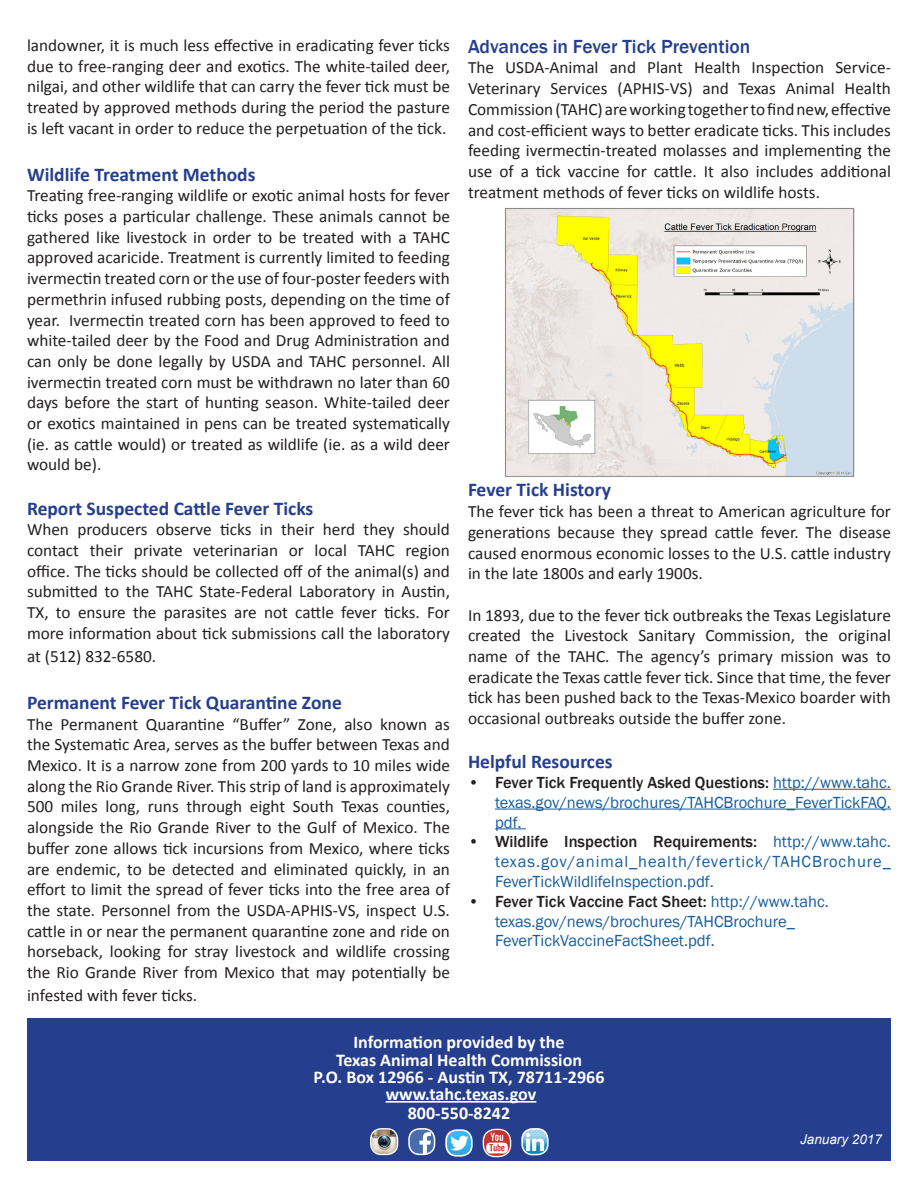
<style>
.page{position:relative;width:918px;height:1188px;background:#fff}
.page>*{position:absolute;margin:0;border:0;box-sizing:border-box;transform-origin:0 0}
.t1{font:700 19.5px "Calibri";color:#253f8e}
.t2{font:500 19.5px "Franklin Gothic";color:#253f8e}
.t3{font:700 18px "Calibri";color:#fff}
.t4{font:17.25px/20.7px "Calibri";color:#231f20;text-align:justify}
.t5{font:16.5px/19.8px "Franklin Gothic";color:#175d9e;text-align:justify}
.t6{font:italic 13.5px "Arial";color:#fff}
.s1{font-weight:500;color:#231f20}
</style>
<div class="page">
<div style="left:27px;top:1019px;width:864px;height:142px;background:#253f8e"></div>
<hr style="left:386px;top:1101px;width:150px;height:2px;background:#fff">
<hr style="left:773px;top:789px;width:118px;height:1px;background:#175d9e">
<hr style="left:495px;top:809px;width:396px;height:1px;background:#175d9e">
<hr style="left:495px;top:828px;width:31px;height:1px;background:#175d9e">
<img style="left:483px;top:1129px;width:28px;height:28px">
<div style="left:483px;top:1129px;width:28px;height:28px;border:1px solid #fff;border-radius:12px"></div>
<img style="left:448px;top:1132px;width:22px;height:22px">
<div style="left:445px;top:1129px;width:28px;height:28px;border:2px solid #fff;border-radius:10px"></div>
<img style="left:523px;top:1131px;width:24px;height:24px">
<div style="left:521px;top:1128px;width:28px;height:27px;border:2px solid #fff;border-radius:10px"></div>
<img style="left:372px;top:1129px;width:26px;height:25px">
<div style="left:370px;top:1128px;width:28px;height:27px;border:1px solid #fff;border-radius:10px"></div>
<img style="left:410px;top:1129px;width:25px;height:25px">
<div style="left:408px;top:1128px;width:27px;height:27px;border:2px solid #fff;border-radius:10px"></div>
<img style="left:505px;top:208px;width:350px;height:269px">
<p class="t4" style="left:27px;top:35px;width:425px">landowner, it is much less effective in eradicating fever ticks due to free-ranging deer and exotics. The white-tailed deer, nilgai, and other wildlife that can carry the fever tick must be treated by approved methods during the period the pasture is left vacant in order to reduce the perpetuation of the tick.</p>
<p class="t1" style="left:27px;top:162px;width:230px">Wildlife Treatment Methods</p>
<p class="t4" style="left:27px;top:185px;width:425px">Treating free-ranging wildlife or exotic animal hosts for fever ticks poses a particular challenge. These animals cannot be gathered like livestock in order to be treated with a TAHC approved acaricide. Treatment is currently limited to feeding ivermectin treated corn or the use of four-poster feeders with permethrin infused rubbing posts, depending on the time of year. Ivermectin treated corn has been approved to feed to white-tailed deer by the Food and Drug Administration and can only be done legally by USDA and TAHC personnel. All ivermectin treated corn must be withdrawn no later than 60 days before the start of hunting season. White-tailed deer or exotics maintained in pens can be treated systematically (ie. as cattle would) or treated as wildlife (ie. as a wild deer would be).</p>
<p class="t1" style="left:27px;top:496px;width:288px">Report Suspected Cattle Fever Ticks</p>
<p class="t4" style="left:27px;top:519px;width:425px">When producers observe ticks in their herd they should contact their private veterinarian or local TAHC region office. The ticks should be collected off of the animal(s) and submitted to the TAHC State-Federal Laboratory in Austin, TX, to ensure the parasites are not cattle fever ticks. For more information about tick submissions call the laboratory</p>
<p class="t4" style="left:27px;top:646px;width:131px">at (512) 832-6580.</p>
<p class="t1" style="left:27px;top:690px;width:316px">Permanent Fever Tick Quarantine Zone</p>
<p class="t4" style="left:27px;top:714px;width:425px">The Permanent Quarantine “Buffer” Zone, also known as the Systematic Area, serves as the buffer between Texas and Mexico. It is a narrow zone from 200 yards to 10 miles wide along the Rio Grande River. This strip of land is approximately 500 miles long, runs through eight South Texas counties, alongside the Rio Grande River to the Gulf of Mexico. The buffer zone allows tick incursions from Mexico, where ticks are endemic, to be detected and eliminated quickly, in an effort to limit the spread of fever ticks into the free area of the state. Personnel from the USDA-APHIS-VS, inspect U.S. cattle in or near the permanent quarantine zone and ride on horseback, looking for stray livestock and wildlife crossing the Rio Grande River from Mexico that may potentially be</p>
<p class="t4" style="left:27px;top:985px;width:172px">infested with fever ticks.</p>
<p class="t2" style="left:468px;top:34px;width:284px">Advances in Fever Tick Prevention</p>
<p class="t4" style="left:468px;top:57px;width:425px">The USDA-Animal and Plant Health Inspection Service-Veterinary Services (APHIS-VS) and Texas Animal Health Commission (TAHC) are working together to find new, effective and cost-efficient ways to better eradicate ticks. This includes feeding ivermectin-treated molasses and implementing the use of a tick vaccine for cattle. It also includes additional treatment methods of fever ticks on wildlife hosts.</p>
<p class="t1" style="left:468px;top:477px;width:144px">Fever Tick History</p>
<p class="t4" style="left:468px;top:501px;width:425px">The fever tick has been a threat to American agriculture for generations because they spread cattle fever. The disease caused enormous economic losses to the U.S. cattle industry in the late 1800s and early 1900s.</p>
<p class="t4" style="left:468px;top:605px;width:425px">In 1893, due to the fever tick outbreaks the Texas Legislature created the Livestock Sanitary Commission, the original name of the TAHC. The agency’s primary mission was to eradicate the Texas cattle fever tick. Since that time, the fever tick has been pushed back to the Texas-Mexico boarder with occasional outbreaks outside the buffer zone.</p>
<p class="t1" style="left:468px;top:749px;width:146px">Helpful Resources</p>
<p class="t5" style="left:495px;top:773px;width:398px;text-indent:-27px"><span class="s1">• Fever Tick Frequently Asked Questions:</span> http://www.tahc. texas.gov/news/brochures/TAHCBrochure_FeverTickFAQ. pdf.</p>
<p class="t5" style="left:495px;top:832px;width:398px;text-indent:-27px"><span class="s1">• Wildlife Inspection Requirements:</span> http://www.tahc. texas.gov/animal_health/fevertick/TAHCBrochure_ FeverTickWildlifeInspection.pdf.</p>
<p class="t5" style="left:495px;top:892px;width:335px;text-align:left;text-indent:-27px"><span class="s1">• Fever Tick Vaccine Fact Sheet:</span> http://www.tahc. texas.gov/news/brochures/TAHCBrochure_<br>FeverTickVaccineFactSheet.pdf.</p>
<p class="t3" style="left:353px;top:1031px;width:213px">Information provided by the</p>
<p class="t3" style="left:336px;top:1049px;width:248px">Texas Animal Health Commission</p>
<p class="t3" style="left:314px;top:1066px;width:292px">P.O. Box 12966 - Austin TX, 78711-2966</p>
<p class="t3" style="left:386px;top:1083px;width:152px">www.tahc.texas.gov</p>
<p class="t3" style="left:408px;top:1102px;width:104px">800-550-8242</p>
<p class="t6" style="left:800px;top:1130px;width:83px">January 2017</p>
</div>
